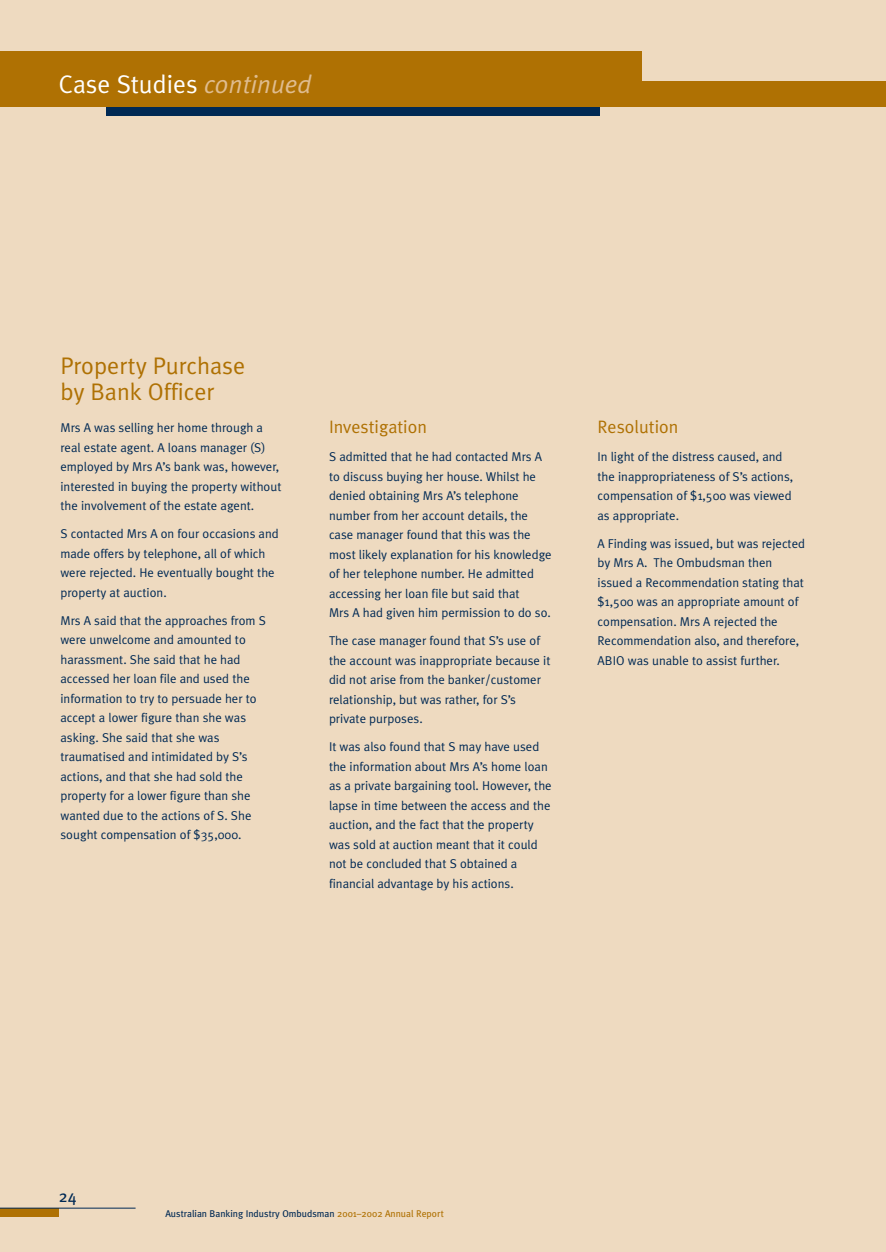
<style>
.page{position:relative;width:886px;height:1252px;background:#fff}
.page>*{position:absolute;margin:0;border:0;box-sizing:border-box;transform-origin:0 0}
.t1{font:25.5px "Meta Plus Normal";color:#fff}
.t2{font:24px/26.2px "Meta Plus Normal";color:#af7103}
.t3{font:18px "Meta Plus Normal";color:#af7103}
.t4{font:16.5px "Meta Plus";color:#002954}
.t5{font:12.75px/19.5px "Meta Plus Normal";color:#002954}
.t6{font:9.75px "Meta Plus";color:#002954}
.s1{font-style:italic;color:#dfbc8f}
.s2{color:#af7103}
</style>
<div class="page">
<div style="left:0;top:0;width:885px;height:1252px;background:#eedac0"></div>
<h1 class="t1" style="left:59px;top:74px;width:254px">Case Studies <span class="s1">continued</span></h1>
<h2 class="t2" style="left:60px;top:354px;width:186px">Property Purchase by Bank Officer</h2>
<p class="t5" style="left:60px;top:419px;width:222px">Mrs A was selling her home through a real estate agent. A loans manager (S) employed by Mrs A’s bank was, however, interested in buying the property without the involvement of the estate agent.</p>
<p class="t5" style="left:60px;top:525px;width:220px">S contacted Mrs A on four occasions and made offers by telephone, all of which were rejected. He eventually bought the property at auction.</p>
<p class="t5" style="left:60px;top:612px;width:207px">Mrs A said that the approaches from S were unwelcome and amounted to harassment. She said that he had accessed her loan file and used the information to try to persuade her to accept a lower figure than she was asking. She said that she was traumatised and intimidated by S’s actions, and that she had sold the property for a lower figure than she wanted due to the actions of S. She sought compensation of $35,000.</p>
<h3 class="t3" style="left:329px;top:420px;width:99px">Investigation</h3>
<p class="t5" style="left:329px;top:448px;width:224px">S admitted that he had contacted Mrs A to discuss buying her house. Whilst he denied obtaining Mrs A’s telephone number from her account details, the case manager found that this was the most likely explanation for his knowledge of her telephone number. He admitted accessing her loan file but said that<br>Mrs A had given him permission to do so.</p>
<p class="t5" style="left:329px;top:632px;width:223px">The case manager found that S’s use of the account was inappropriate because it did not arise from the banker/customer relationship, but was rather, for S’s private purposes.</p>
<p class="t5" style="left:329px;top:738px;width:224px">It was also found that S may have used the information about Mrs A’s home loan as a private bargaining tool. However, the lapse in time between the access and the auction, and the fact that the property was sold at auction meant that it could not be concluded that S obtained a financial advantage by his actions.</p>
<h3 class="t3" style="left:597px;top:420px;width:82px">Resolution</h3>
<p class="t5" style="left:597px;top:448px;width:197px">In light of the distress caused, and the inappropriateness of S’s actions, compensation of $1,500 was viewed as appropriate.</p>
<p class="t5" style="left:597px;top:534px;width:209px">A Finding was issued, but was rejected by Mrs A. The Ombudsman then issued a Recommendation stating that $1,500 was an appropriate amount of compensation. Mrs A rejected the Recommendation also, and therefore, ABIO was unable to assist further.</p>
<p class="t4" style="left:59px;top:1189px;width:19px">24</p>
<p class="t6" style="left:165px;top:1209px;width:280px">Australian Banking Industry Ombudsman <span class="s2">2001–2002 Annual Report</span></p>
</div>
